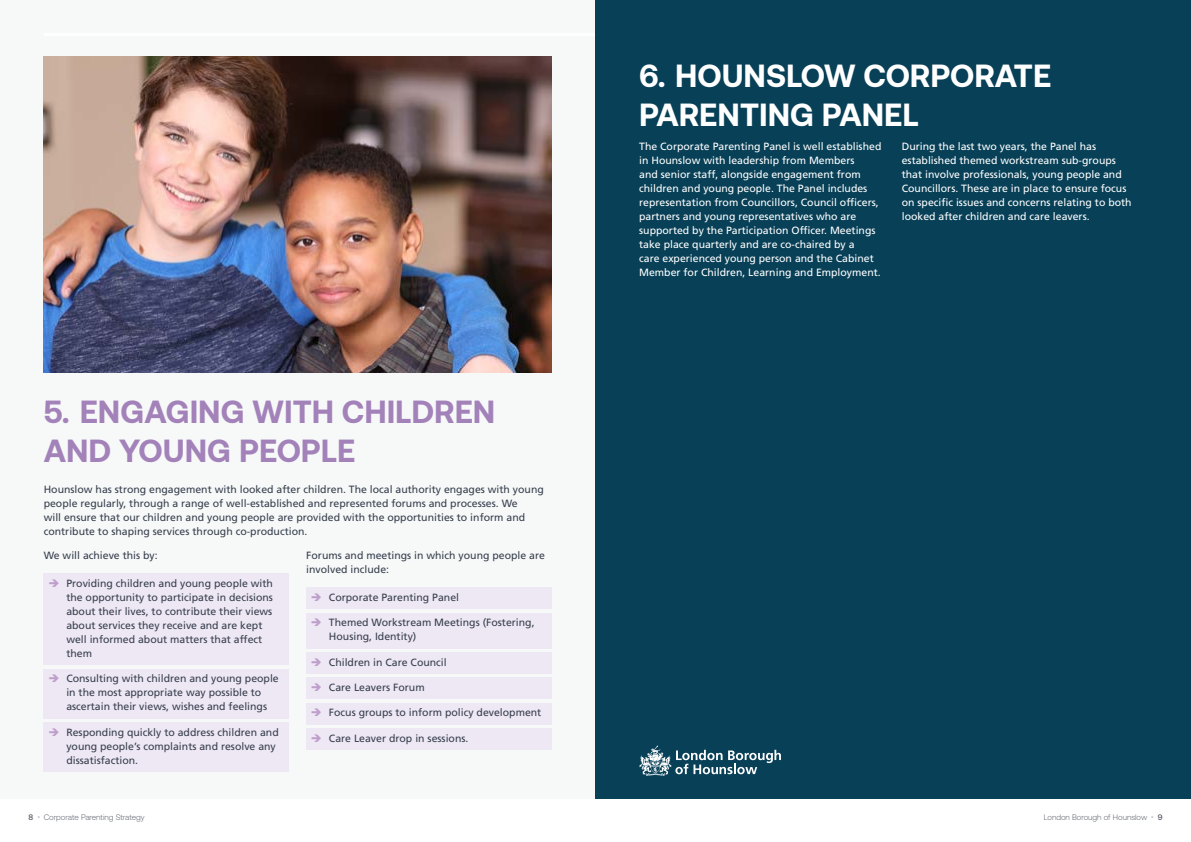
<style>
.page{position:relative;width:1191px;height:842px;background:#fff}
.page>*{position:absolute;margin:0;border:0;box-sizing:border-box;transform-origin:0 0}
.Header_1{font:700 32px/38.4px "Aeonik";color:#a382ba}
.Header_1-2{font:700 32px/38.4px "Aeonik";color:#fff}
.Body{font:10.5px/14px "Frutiger LT Std";color:#373f4d}
.Body-2{font:10.5px/14px "Frutiger LT Std";color:#fff}
.t1{font:300 8px "Aeonik";color:#575b67}
.t2{font:500 8px "Aeonik";color:#575b67}
</style>
<div class="page">
<div style="left:0;top:0;width:1191px;height:798px;background:#f7f9f9"></div>
<hr style="left:44px;top:33px;width:1103px;height:3px;background:#fff">
<div style="left:595px;top:0;width:596px;height:799px;background:#074057"></div>
<div style="left:44px;top:573px;width:245px;height:92px;background:#eee7f4"></div>
<div style="left:44px;top:669px;width:245px;height:49px;background:#eee7f4"></div>
<div style="left:44px;top:722px;width:245px;height:50px;background:#eee7f4"></div>
<div style="left:306px;top:587px;width:246px;height:22px;background:#eee7f4"></div>
<div style="left:306px;top:613px;width:246px;height:35px;background:#eee7f4"></div>
<div style="left:306px;top:652px;width:246px;height:22px;background:#eee7f4"></div>
<div style="left:306px;top:677px;width:246px;height:22px;background:#eee7f4"></div>
<div style="left:306px;top:703px;width:246px;height:21px;background:#eee7f4"></div>
<div style="left:306px;top:728px;width:246px;height:22px;background:#eee7f4"></div>
<img style="left:44px;top:57px;width:508px;height:315px">
<svg style="left:639px;top:746px;width:142px;height:30px"></svg>
<h2 class="Header_1" style="left:44px;top:393px;width:453px">5. ENGAGING WITH CHILDREN<br>AND YOUNG PEOPLE</h2>
<p class="Body" style="left:44px;top:482px;width:502px">Hounslow has strong engagement with looked after children. The local authority engages with young people regularly, through a range of well-established and represented forums and processes. We<br>will ensure that our children and young people are provided with the opportunities to inform and contribute to shaping services through co-production.</p>
<p class="Body" style="left:44px;top:548px;width:116px">We will achieve this by:</p>
<p class="Body" style="left:66px;top:576px;width:208px">Providing children and young people with the opportunity to participate in decisions about their lives, to contribute their views about services they receive and are kept well informed about matters that affect them</p>
<p class="Body" style="left:66px;top:672px;width:214px">Consulting with children and young people in the most appropriate way possible to ascertain their views, wishes and feelings</p>
<p class="Body" style="left:66px;top:725px;width:214px">Responding quickly to address children and young people’s complaints and resolve any dissatisfaction.</p>
<p class="Body" style="left:306px;top:548px;width:240px">Forums and meetings in which young people are involved include:</p>
<p class="Body" style="left:329px;top:590px;width:132px">Corporate Parenting Panel</p>
<p class="Body" style="left:329px;top:616px;width:207px">Themed Workstream Meetings (Fostering,<br>Housing, Identity)</p>
<p class="Body" style="left:329px;top:655px;width:119px">Children in Care Council</p>
<p class="Body" style="left:329px;top:680px;width:97px">Care Leavers Forum</p>
<p class="Body" style="left:329px;top:706px;width:214px">Focus groups to inform policy development</p>
<p class="Body" style="left:329px;top:731px;width:141px">Care Leaver drop in sessions.</p>
<h2 class="Header_1-2" style="left:639px;top:57px;width:413px">6. HOUNSLOW CORPORATE<br>PARENTING PANEL</h2>
<p class="Body-2" style="left:639px;top:140px;width:244px">The Corporate Parenting Panel is well established in Hounslow with leadership from Members<br>and senior staff, alongside engagement from children and young people. The Panel includes representation from Councillors, Council officers, partners and young representatives who are supported by the Participation Officer. Meetings take place quarterly and are co-chaired by a<br>care experienced young person and the Cabinet Member for Children, Learning and Employment.</p>
<p class="Body-2" style="left:901px;top:140px;width:231px">During the last two years, the Panel has established themed workstream sub-groups that involve professionals, young people and Councillors. These are in place to ensure focus on specific issues and concerns relating to both looked after children and care leavers.</p>
<p class="t2" style="left:28px;top:812px;width:6px">8</p>
<p class="t1" style="left:44px;top:812px;width:103px">Corporate Parenting Strategy</p>
<p class="t1" style="left:1043px;top:812px;width:105px">London Borough of Hounslow</p>
<p class="t2" style="left:1157px;top:812px;width:6px">9</p>
</div>
